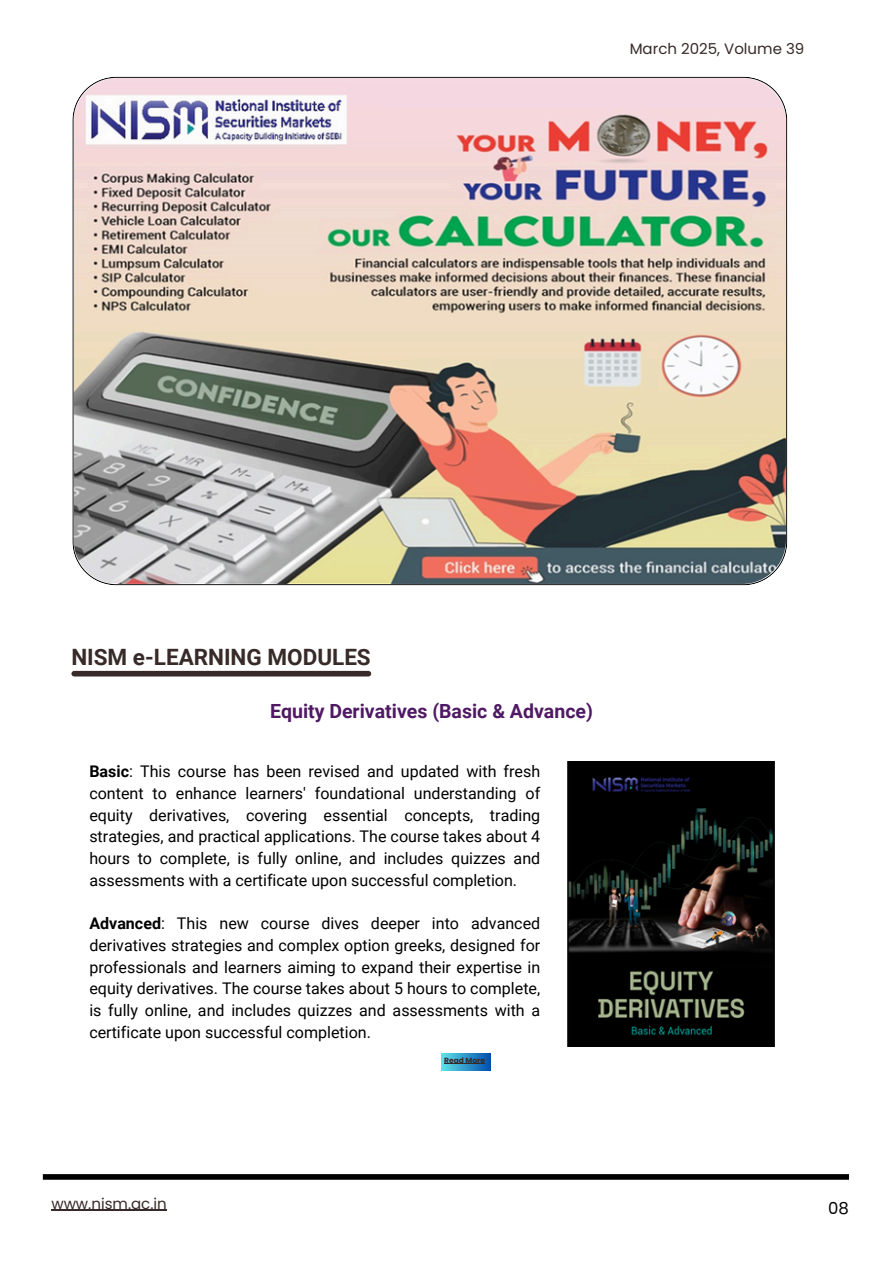
<style>
.page{position:relative;width:894px;height:1264px;background:#fff}
.page>*{position:absolute;margin:0;border:0;box-sizing:border-box;transform-origin:0 0}
.t1{font:700 22.5px "Roboto";color:#372a28}
.t2{font:700 19.5px "Roboto";color:#4f1964}
.t3{font:16.5px "Poppins";color:#000}
.t4{font:16.05px/21.8px "Roboto";color:#000;text-align:justify}
.t5{font:15px "Poppins";color:#372a28}
.t6{font:700 7.5px "Poppins";color:#372a28}
.s1{font-weight:700}
</style>
<div class="page">
<div style="left:43px;top:1174px;width:805px;height:5px;background:#000"></div>
<img style="left:72px;top:77px;width:715px;height:508px">
<div style="left:74px;top:671px;width:294px;height:5px;background:#372a28"></div>
<img style="left:567px;top:761px;width:207px;height:285px">
<div style="left:442px;top:1053px;width:48px;height:17px;background:linear-gradient(to right,#5de0e6,#0654b1)"></div>
<hr style="left:444px;top:1063px;width:41px;height:1px;background:#372a28">
<hr style="left:51px;top:1209px;width:116px;height:1px;background:#372a28">
<p class="t5" style="left:629px;top:38px;width:176px">March 2025, Volume 39</p>
<h3 class="t1" style="left:71px;top:644px;width:301px">NISM e-LEARNING MODULES</h3>
<h3 class="t2" style="left:270px;top:700px;width:324px">Equity Derivatives (Basic &amp; Advance)</h3>
<h2 class="t4" style="left:89px;top:761px;width:452px"><span class="s1">Basic</span>: This course has been revised and updated with fresh content to enhance learners' foundational understanding of equity derivatives, covering essential concepts, trading strategies, and practical applications. The course takes about 4 hours to complete, is fully online, and includes quizzes and assessments with a certificate upon successful completion.</h2>
<h3 class="t4" style="left:89px;top:912px;width:452px"><span class="s1">Advanced</span>: This new course dives deeper into advanced derivatives strategies and complex option greeks, designed for professionals and learners aiming to expand their expertise in equity derivatives. The course takes about 5 hours to complete, is fully online, and includes quizzes and assessments with a certificate upon successful completion.</h3>
<p class="t5" style="left:51px;top:1192px;width:117px">www.nism.ac.in</p>
<p class="t6" style="left:444px;top:1054px;width:42px">Read More</p>
<h1 class="t3" style="left:828px;top:1196px;width:22px">08</h1>
</div>
